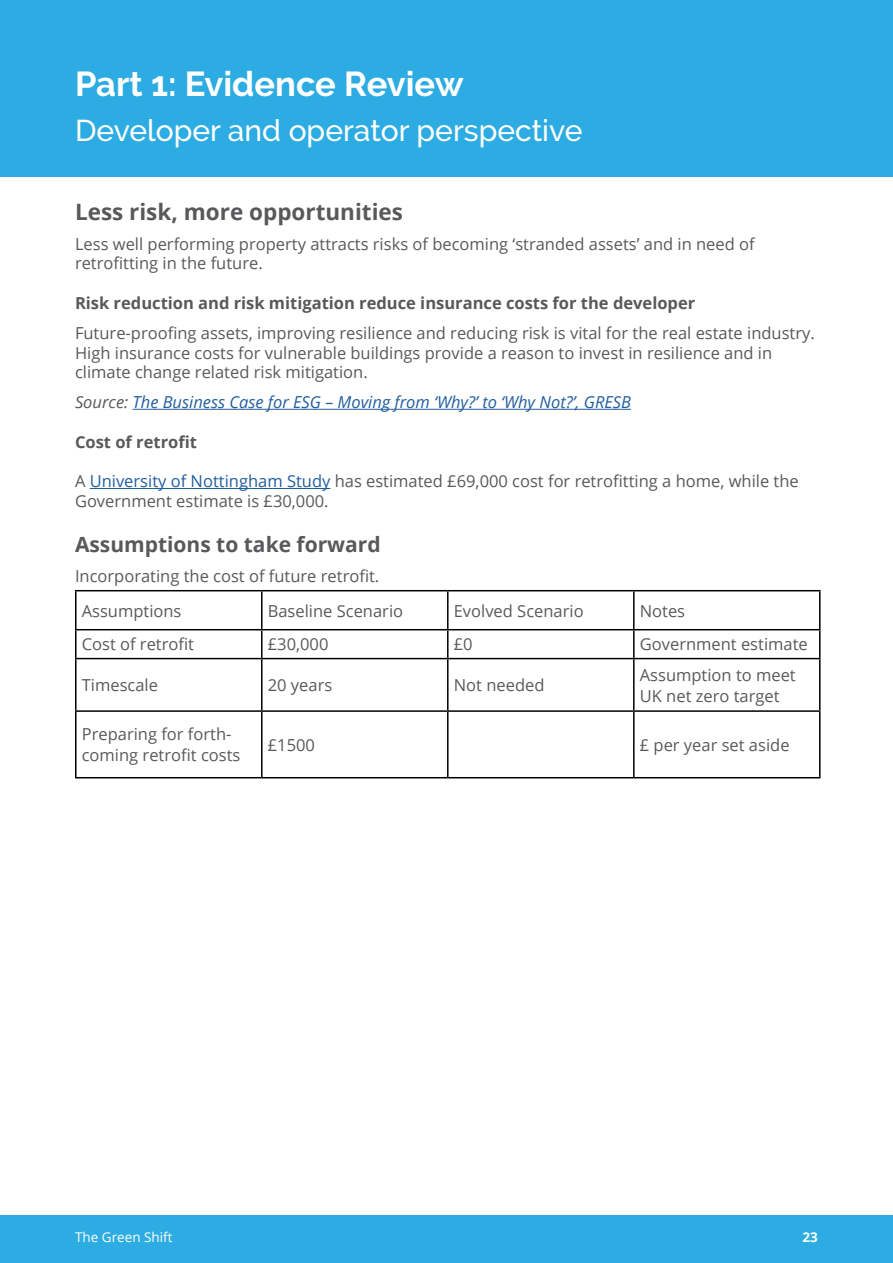
<style>
.page{position:relative;width:893px;height:1263px;background:#fff}
.page>*{position:absolute;margin:0;border:0;box-sizing:border-box;transform-origin:0 0}
.t1{font:700 34.5px "Raleway";color:#fff}
.t2{font:500 30px "Raleway";color:#fff}
.t3{font:700 22.5px "Open Sans";color:#58595b}
.t4{font:700 21px "Open Sans";color:#58595b}
.t5{font:16.5px/19.8px "Open Sans";color:#58595b}
.t6{font:700 16.5px "Open Sans";color:#58595b}
.t7{font:italic 16.5px "Open Sans";color:#215e9e}
.t8{font:13.5px "Open Sans";color:#fff}
.t9{font:700 13.5px "Open Sans";color:#fff}
.s1{color:#58595b}
.s2{color:#215e9e}
</style>
<div class="page">
<div style="left:0;top:1215px;width:893px;height:48px;background:#2cace2"></div>
<div style="left:0;top:0;width:893px;height:177px;background:#2cace2"></div>
<hr style="left:133px;top:409px;width:498px;height:1px;background:#215e9e">
<hr style="left:90px;top:488px;width:240px;height:1px;background:#215e9e">
<hr style="left:75px;top:590px;width:187px;height:1px;background:#000">
<hr style="left:75px;top:591px;width:1px;height:38px;background:#000">
<hr style="left:262px;top:590px;width:186px;height:1px;background:#000">
<hr style="left:261px;top:591px;width:1px;height:38px;background:#000">
<hr style="left:448px;top:590px;width:186px;height:1px;background:#000">
<hr style="left:447px;top:591px;width:1px;height:38px;background:#000">
<hr style="left:634px;top:590px;width:186px;height:1px;background:#000">
<hr style="left:633px;top:591px;width:1px;height:38px;background:#000">
<hr style="left:819px;top:591px;width:1px;height:38px;background:#000">
<hr style="left:75px;top:629px;width:187px;height:1px;background:#000">
<svg style="left:75px;top:630px;width:1px;height:28px"></svg>
<hr style="left:262px;top:629px;width:186px;height:1px;background:#000">
<svg style="left:261px;top:630px;width:1px;height:28px"></svg>
<hr style="left:448px;top:629px;width:186px;height:1px;background:#000">
<svg style="left:447px;top:630px;width:1px;height:28px"></svg>
<hr style="left:634px;top:629px;width:186px;height:1px;background:#000">
<svg style="left:633px;top:630px;width:1px;height:28px"></svg>
<svg style="left:819px;top:630px;width:1px;height:28px"></svg>
<hr style="left:75px;top:658px;width:187px;height:1px;background:#000">
<hr style="left:75px;top:659px;width:1px;height:51px;background:#000">
<hr style="left:262px;top:658px;width:186px;height:1px;background:#000">
<hr style="left:261px;top:659px;width:1px;height:51px;background:#000">
<hr style="left:448px;top:658px;width:186px;height:1px;background:#000">
<hr style="left:447px;top:659px;width:1px;height:51px;background:#000">
<hr style="left:634px;top:658px;width:186px;height:1px;background:#000">
<hr style="left:633px;top:659px;width:1px;height:51px;background:#000">
<hr style="left:819px;top:659px;width:1px;height:51px;background:#000">
<hr style="left:75px;top:710px;width:187px;height:2px;background:#000">
<hr style="left:75px;top:712px;width:1px;height:65px;background:#000">
<hr style="left:262px;top:710px;width:186px;height:2px;background:#000">
<hr style="left:261px;top:712px;width:1px;height:65px;background:#000">
<hr style="left:448px;top:710px;width:186px;height:2px;background:#000">
<hr style="left:447px;top:712px;width:1px;height:65px;background:#000">
<hr style="left:634px;top:710px;width:186px;height:2px;background:#000">
<hr style="left:633px;top:712px;width:1px;height:65px;background:#000">
<hr style="left:819px;top:712px;width:1px;height:65px;background:#000">
<hr style="left:75px;top:777px;width:187px;height:1px;background:#000">
<hr style="left:262px;top:777px;width:186px;height:1px;background:#000">
<hr style="left:448px;top:777px;width:186px;height:1px;background:#000">
<hr style="left:634px;top:777px;width:186px;height:1px;background:#000">
<h1 class="t1" style="left:75px;top:64px;width:390px">Part 1: Evidence Review</h1>
<h2 class="t2" style="left:75px;top:114px;width:509px">Developer and operator perspective</h2>
<h3 class="t3" style="left:75px;top:196px;width:330px">Less risk, more opportunities</h3>
<p class="t5" style="left:75px;top:233px;width:681px">Less well performing property attracts risks of becoming ‘stranded assets’ and in need of retrofitting in the future.</p>
<p class="t6" style="left:75px;top:291px;width:622px">Risk reduction and risk mitigation reduce insurance costs for the developer</p>
<p class="t5" style="left:75px;top:322px;width:741px">Future-proofing assets, improving resilience and reducing risk is vital for the real estate industry.<br>High insurance costs for vulnerable buildings provide a reason to invest in resilience and in climate change related risk mitigation.</p>
<p class="t7" style="left:75px;top:391px;width:557px"><span class="s1">Source:</span> The Business Case for ESG – Moving from ‘Why?’ to ‘Why Not?’, GRESB</p>
<p class="t6" style="left:75px;top:430px;width:123px">Cost of retrofit</p>
<p class="t5" style="left:75px;top:471px;width:725px">A <span class="s2">University of Nottingham Study</span> has estimated £69,000 cost for retrofitting a home, while the<br>Government estimate is £30,000.</p>
<p class="t4" style="left:75px;top:530px;width:307px">Assumptions to take forward</p>
<p class="t5" style="left:82px;top:558px;width:299px;line-height:34.8px;text-indent:-7px">Incorporating the cost of future retrofit.<br>Assumptions</p>
<p class="t5" style="left:268px;top:600px;width:137px">Baseline Scenario</p>
<p class="t5" style="left:454px;top:600px;width:131px">Evolved Scenario</p>
<p class="t5" style="left:640px;top:600px;width:47px">Notes</p>
<p class="t5" style="left:82px;top:634px;width:114px">Cost of retrofit</p>
<p class="t5" style="left:268px;top:634px;width:62px">£30,000</p>
<p class="t5" style="left:454px;top:634px;width:20px">£0</p>
<p class="t5" style="left:640px;top:634px;width:169px">Government estimate</p>
<p class="t5" style="left:82px;top:675px;width:78px">Timescale</p>
<p class="t5" style="left:268px;top:675px;width:66px">20 years</p>
<p class="t5" style="left:454px;top:675px;width:92px">Not needed</p>
<p class="t5" style="left:640px;top:664px;width:157px;line-height:21px">Assumption to meet<br>UK net zero target</p>
<p class="t5" style="left:82px;top:723px;width:160px;line-height:21px">Preparing for forth&shy;coming retrofit costs</p>
<p class="t5" style="left:268px;top:734px;width:49px">£1500</p>
<p class="t5" style="left:640px;top:734px;width:151px">£ per year set aside</p>
<p class="t8" style="left:75px;top:1228px;width:99px">The Green Shift</p>
<p class="t9" style="left:803px;top:1228px;width:17px">23</p>
</div>
